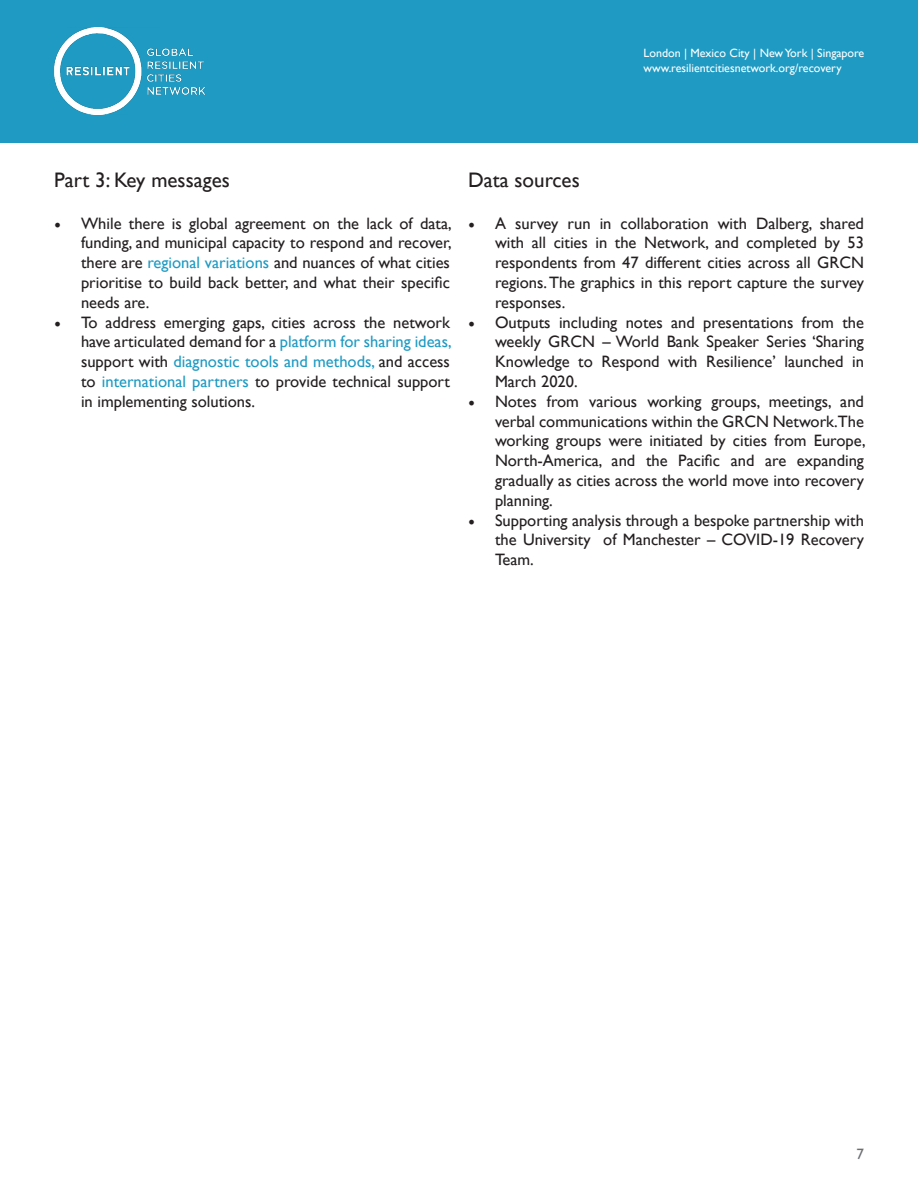
<style>
.page{position:relative;width:918px;height:1188px;background:#fff}
.page>*{position:absolute;margin:0;border:0;box-sizing:border-box;transform-origin:0 0}
.t1{font:21px "Gill Sans";color:#231f20}
.t2{font:16.5px/19.8px "Gill Sans";color:#231f20;text-align:justify}
.t3{font:15px "Gill Sans";color:#6c6d70}
.t4{font:12px/14.4px "Gill Sans";color:#fff}
.s1{font-family:"Minion Pro";font-size:18px}
.s2{color:#1e9ac3}
</style>
<div class="page">
<div style="left:0;top:0;width:918px;height:143px;background:#1e9ac3"></div>
<img style="left:54px;top:28px;width:152px;height:87px">
<p class="t4" style="left:644px;top:46px;width:222px">London | Mexico City | New York | Singapore www.resilientcitiesnetwork.org/recovery</p>
<p class="t1" style="left:54px;top:168px;width:177px">Part 3: Key messages</p>
<p class="t2" style="left:81px;top:213px;width:372px;text-indent:-27px"><span class="s1">•</span> While there is global agreement on the lack of data, funding, and municipal capacity to respond and recover, there are <span class="s2">regional variations</span> and nuances of what cities prioritise to build back better, and what their specific needs are.</p>
<p class="t2" style="left:81px;top:312px;width:372px;text-indent:-27px"><span class="s1">•</span> To address emerging gaps, cities across the network have articulated demand for a <span class="s2">platform for sharing ideas, </span>support with <span class="s2">diagnostic tools and methods,</span> and access to <span class="s2">international partners</span> to provide technical support in implementing solutions.</p>
<p class="t1" style="left:468px;top:168px;width:113px">Data sources</p>
<p class="t2" style="left:495px;top:213px;width:371px;text-indent:-27px"><span class="s1">•</span> A survey run in collaboration with Dalberg, shared with all cities in the Network, and completed by 53 respondents from 47 different cities across all GRCN regions. The graphics in this report capture the survey responses.</p>
<p class="t2" style="left:495px;top:312px;width:371px;text-indent:-27px"><span class="s1">•</span> Outputs including notes and presentations from the weekly GRCN – World Bank Speaker Series ‘Sharing Knowledge to Respond with Resilience’ launched in March 2020.</p>
<p class="t2" style="left:495px;top:392px;width:372px;text-indent:-27px"><span class="s1">•</span> Notes from various working groups, meetings, and verbal communications within the GRCN Network.The working groups were initiated by cities from Europe, North-America, and the Pacific and are expanding gradually as cities across the world move into recovery planning.</p>
<p class="t2" style="left:495px;top:510px;width:371px;text-indent:-27px"><span class="s1">•</span> Supporting analysis through a bespoke partnership with the University of Manchester – COVID-19 Recovery Team.</p>
<p class="t3" style="left:857px;top:1146px;width:9px">7</p>
</div>
